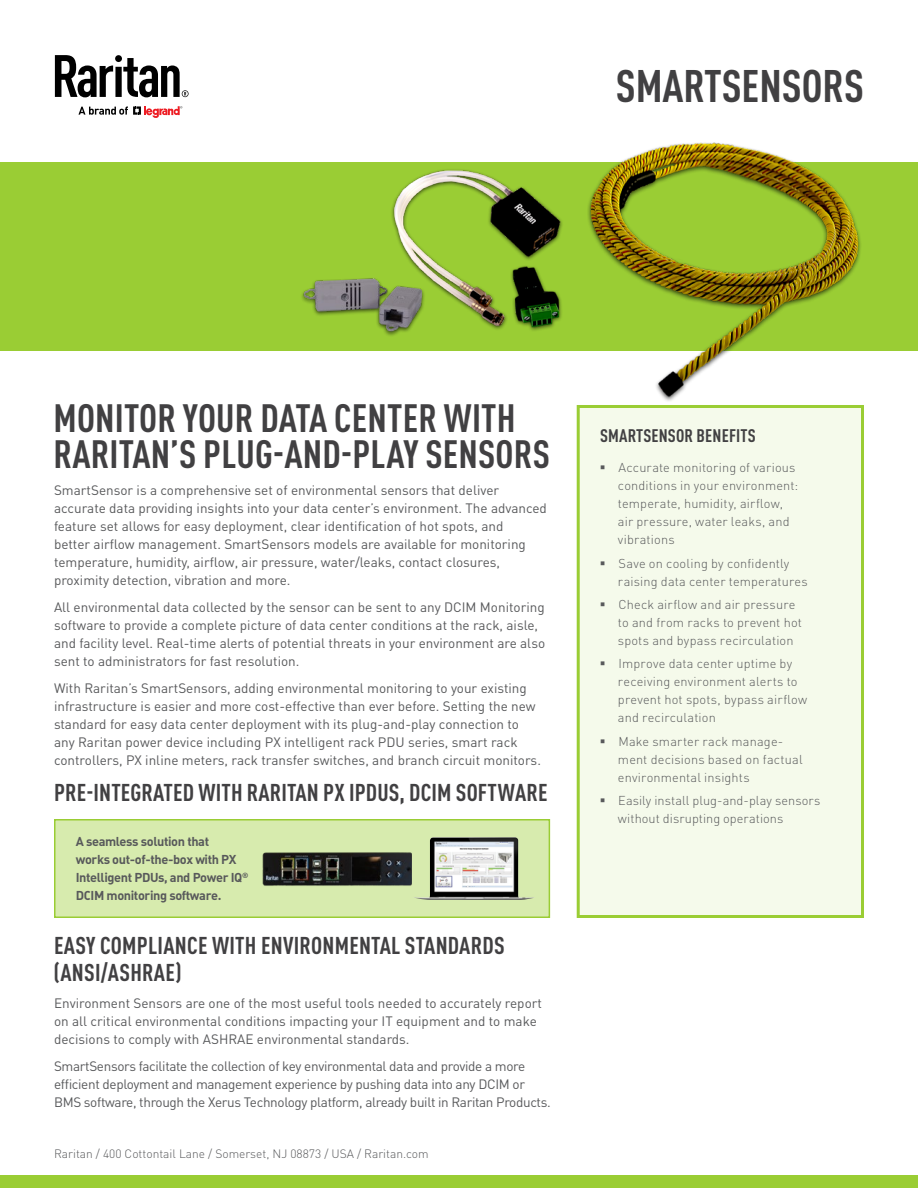
<style>
.page{position:relative;width:918px;height:1188px;background:#fff}
.page>*{position:absolute;margin:0;border:0;box-sizing:border-box;transform-origin:0 0}
.t1{font:700 condensed 45px "DIN Pro";color:#414042}
.t2{font:700 condensed 39px/36px "DIN Pro";letter-spacing:.005em;color:#414042}
.t3{font:700 condensed 24px/27px "DIN Pro";letter-spacing:.01em;color:#414042}
.t4{font:700 condensed 18px "DIN Pro";letter-spacing:.01em;color:#414042}
.t5{font:13.5px/18px "DIN Pro";color:#58595b}
.t6{font:13.5px/18px "DIN Pro";letter-spacing:-.025em;color:#58595b}
.t7{font:300 12.75px/18px "DIN Pro";letter-spacing:.015em;color:#58595b}
.t8{font:700 12.75px/18px "DIN Pro";letter-spacing:-.03em;color:#58595b}
.t9{font:300 12px "DIN Pro";color:#58595b}
</style>
<div class="page">
<div style="left:578px;top:406px;width:284px;height:510px;background:#f5faeb"></div>
<div style="left:577px;top:405px;width:287px;height:513px;border:3px solid #9acd34"></div>
<div style="left:0;top:162px;width:918px;height:189px;background:#9acd34"></div>
<svg style="left:78px;top:106px;width:104px;height:12px"></svg>
<svg style="left:55px;top:55px;width:134px;height:42px"></svg>
<div style="left:0;top:1175px;width:918px;height:13px;background:#9acd34"></div>
<img style="left:391px;top:169px;width:171px;height:162px">
<img style="left:588px;top:142px;width:273px;height:259px">
<div style="left:54px;top:819px;width:496px;height:99px;background:#d7ebae;border:2px solid #9acd34"></div>
<img style="left:414px;top:837px;width:120px;height:63px">
<img style="left:263px;top:852px;width:149px;height:34px">
<img style="left:302px;top:246px;width:135px;height:90px">
<h1 class="t1" style="left:616px;top:59px;width:250px">SMARTSENSORS</h1>
<h2 class="t2" style="left:54px;top:400px;width:498px">MONITOR YOUR DATA CENTER WITH<br>RARITAN’S PLUG-AND-PLAY SENSORS</h2>
<p class="t5" style="left:54px;top:481px;width:494px">SmartSensor is a comprehensive set of environmental sensors that deliver accurate data providing insights into your data center’s environment. The advanced feature set allows for easy deployment, clear identification of hot spots, and<br>better airflow management. SmartSensors models are available for monitoring temperature, humidity, airflow, air pressure, water/leaks, contact closures, proximity detection, vibration and more.</p>
<p class="t5" style="left:54px;top:598px;width:493px">All environmental data collected by the sensor can be sent to any DCIM Monitoring software to provide a complete picture of data center conditions at the rack, aisle, and facility level. Real-time alerts of potential threats in your environment are also sent to administrators for fast resolution.</p>
<p class="t5" style="left:54px;top:679px;width:488px">With Raritan’s SmartSensors, adding environmental monitoring to your existing infrastructure is easier and more cost-effective than ever before. Setting the new standard for easy data center deployment with its plug-and-play connection to any Raritan power device including PX intelligent rack PDU series, smart rack controllers, PX inline meters, rack transfer switches, and branch circuit monitors.</p>
<h3 class="t3" style="left:54px;top:779px;width:495px">PRE-INTEGRATED WITH RARITAN PX IPDUS, DCIM SOFTWARE</h3>
<p class="t8" style="left:76px;top:832px;width:174px">A seamless solution that<br>works out-of-the-box with PX<br>Intelligent PDUs, and Power IQ<sup>®<br></sup>DCIM monitoring software.</p>
<h3 class="t3" style="left:54px;top:932px;width:452px">EASY COMPLIANCE WITH ENVIRONMENTAL STANDARDS (ANSI/ASHRAE)</h3>
<p class="t5" style="left:54px;top:994px;width:490px">Environment Sensors are one of the most useful tools needed to accurately report on all critical environmental conditions impacting your IT equipment and to make decisions to comply with ASHRAE environmental standards.</p>
<p class="t6" style="left:54px;top:1057px;width:498px">SmartSensors facilitate the collection of key environmental data and provide a more efficient deployment and management experience by pushing data into any DCIM or<br>BMS software, through the Xerus Technology platform, already built in Raritan Products.</p>
<p class="t9" style="left:54px;top:1146px;width:376px">Raritan / 400 Cottontail Lane / Somerset, NJ 08873 / USA / Raritan.com</p>
<h3 class="t4" style="left:600px;top:425px;width:157px">SMARTSENSOR BENEFITS</h3>
<p class="t7" style="left:618px;top:458px;width:182px">Accurate monitoring of various conditions in your environment: temperate, humidity, airflow, air pressure, water leaks, and vibrations</p>
<p class="t7" style="left:618px;top:553px;width:191px">Save on cooling by confidently raising data center temperatures</p>
<p class="t7" style="left:618px;top:595px;width:185px">Check airflow and air pressure to and from racks to prevent hot spots and bypass recirculation</p>
<p class="t7" style="left:618px;top:654px;width:191px">Improve data center uptime by receiving environment alerts to prevent hot spots, bypass airflow and recirculation</p>
<p class="t7" style="left:618px;top:732px;width:186px">Make smarter rack manage&shy;ment decisions based on factual environmental insights</p>
<p class="t7" style="left:618px;top:791px;width:204px">Easily install plug-and-play sensors without disrupting operations</p>
</div>
